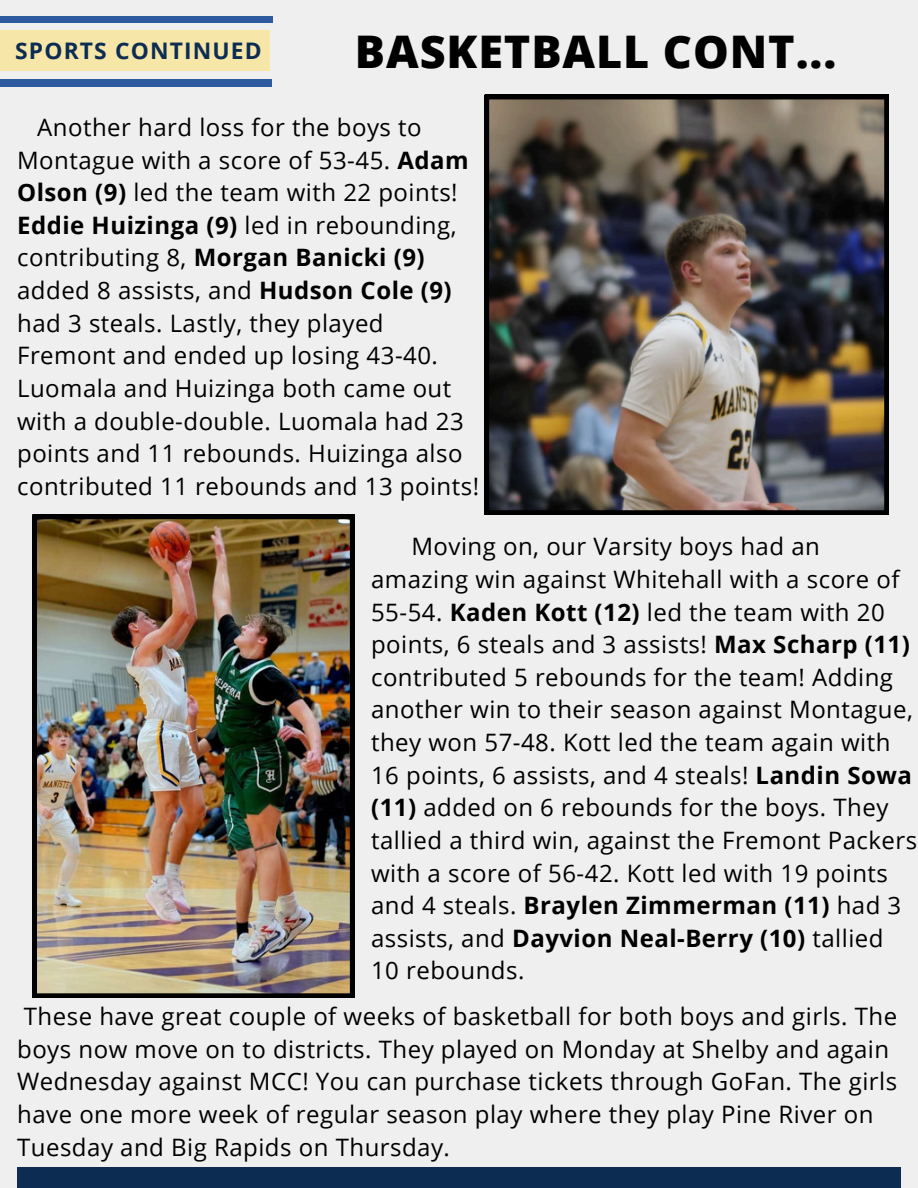
<style>
.page{position:relative;width:918px;height:1188px;background:#efefef}
.page>*{position:absolute;margin:0;border:0;box-sizing:border-box;transform-origin:0 0}
.t1{font:800 45px "Open Sans";letter-spacing:.02em;color:#000}
.t2{font:24px/32.7px "Open Sans";letter-spacing:.02em;color:#000}
.t3{font:700 22.8px "Open Sans";letter-spacing:.05em;color:#0d2c52}
.s1{font-weight:700}
</style>
<div class="page">
<div style="left:0;top:30px;width:270px;height:41px;background:#f6e7a9"></div>
<div style="left:0;top:79px;width:272px;height:8px;background:#2e5aa0"></div>
<div style="left:0;top:16px;width:273px;height:6px;background:#2e5aa0"></div>
<div style="left:17px;top:1168px;width:883px;height:20px;background:#0d2c52"></div>
<img style="left:485px;top:95px;width:404px;height:420px">
<img style="left:33px;top:515px;width:321px;height:482px">
<p class="t3" style="left:15px;top:35px;width:248px">SPORTS CONTINUED</p>
<h2 class="t1" style="left:355px;top:20px;width:483px">BASKETBALL CONT...</h2>
<p class="t2" style="left:17px;top:110px;width:463px;text-indent:20px">Another hard loss for the boys to Montague with a score of 53-45. <span class="s1">Adam Olson (9)</span> led the team with 22 points!<br><span class="s1">Eddie Huizinga (9)</span> led in rebounding, contributing 8, <span class="s1">Morgan Banicki (9) </span>added 8 assists, and <span class="s1">Hudson Cole (9) </span>had 3 steals. Lastly, they played Fremont and ended up losing 43-40.<br>Luomala and Huizinga both came out with a double-double. Luomala had 23 points and 11 rebounds. Huizinga also contributed 11 rebounds and 13 points!</p>
<p class="t2" style="left:371px;top:530px;width:548px;text-indent:40px">Moving on, our Varsity boys had an amazing win against Whitehall with a score of 55-54. <span class="s1">Kaden Kott (12)</span> led the team with 20 points, 6 steals and 3 assists! <span class="s1">Max Scharp (11) </span>contributed 5 rebounds for the team! Adding another win to their season against Montague, they won 57-48. Kott led the team again with 16 points, 6 assists, and 4 steals! <span class="s1">Landin Sowa (11)</span> added on 6 rebounds for the boys. They tallied a third win, against the Fremont Packers with a score of 56-42. Kott led with 19 points and 4 steals. <span class="s1">Braylen Zimmerman (11)</span> had 3 assists, and <span class="s1">Dayvion Neal-Berry (10)</span> tallied 10 rebounds.</p>
<h1 class="t2" style="left:17px;top:999px;width:882px">These have great couple of weeks of basketball for both boys and girls. The boys now move on to districts. They played on Monday at Shelby and again Wednesday against MCC! You can purchase tickets through GoFan. The girls have one more week of regular season play where they play Pine River on Tuesday and Big Rapids on Thursday.</h1>
</div>
